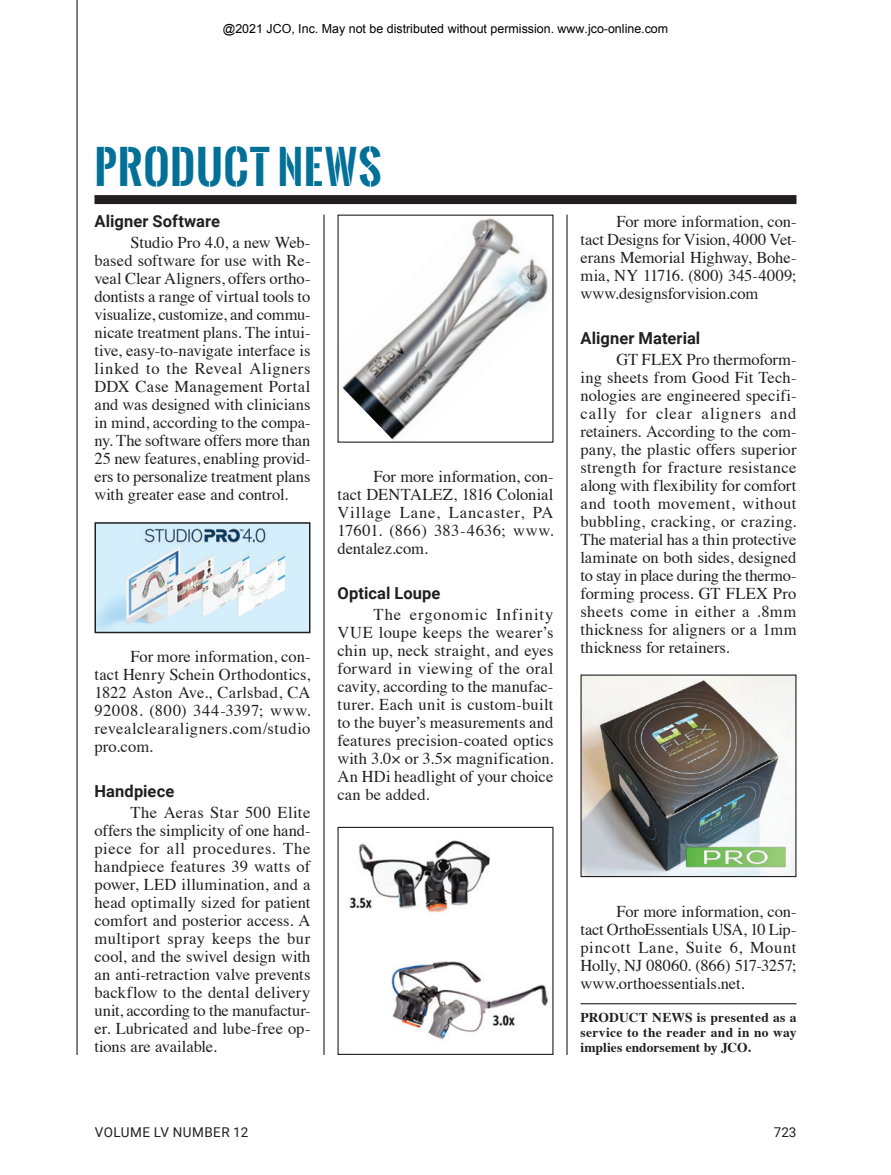
<style>
.page{position:relative;width:891px;height:1175px;background:#fff}
.page>*{position:absolute;margin:0;border:0;box-sizing:border-box;transform-origin:0 0}
.t1{font:700 45px "Oswald Stencil";letter-spacing:.02em;color:#037098}
.t2{font:16.5px/18px "Times";letter-spacing:.005em;color:#231f20;text-align:justify}
.t3{font:700 16.5px "Roboto";letter-spacing:.005em;color:#231f20}
.t4{font:700 13.5px/15px "Times";letter-spacing:.015em;color:#231f20;text-align:justify}
.t5{font:13.5px "Roboto";letter-spacing:.035em;color:#231f20}
.t6{font:12.45px "Arial";color:#000}
</style>
<div class="page">
<hr style="left:580px;top:1003px;width:216px;height:1px;background:#231f20">
<img style="left:349px;top:840px;width:199px;height:200px">
<img style="left:582px;top:676px;width:212px;height:199px">
<img style="left:342px;top:218px;width:206px;height:222px">
<img style="left:97px;top:525px;width:210px;height:105px">
<div style="left:94px;top:522px;width:216px;height:111px;border:2px solid #231f20"></div>
<div style="left:94px;top:195px;width:702px;height:9px;background:#231f20"></div>
<hr style="left:76px;top:0;width:2px;height:1054px;background:#231f20">
<hr style="left:566px;top:214px;width:2px;height:840px;background:#231f20">
<hr style="left:323px;top:214px;width:2px;height:840px;background:#231f20">
<p class="t6" style="left:223px;top:20px;width:447px">@2021 JCO, Inc. May not be distributed without permission. www.jco-online.com</p>
<h1 class="t1" style="left:94px;top:133px;width:289px">PRODUCT NEWS</h1>
<p class="t3" style="left:94px;top:209px;width:127px">Aligner Software</p>
<p class="t2" style="left:94px;top:232px;width:218px;text-indent:36px">Studio Pro 4.0, a new Web&shy;based software for use with Re&shy;veal Clear Aligners, offers ortho&shy;dontists a range of virtual tools to visualize, customize, and commu&shy;nicate treatment plans. The intui&shy;tive, easy-to-navigate interface is linked to the Reveal Aligners DDX Case Management Portal and was designed with clinicians in mind, according to the compa&shy;ny. The software offers more than 25 new features, enabling provid&shy;ers to personalize treatment plans with greater ease and control.</p>
<p class="t2" style="left:337px;top:466px;width:218px;text-indent:36px">For more information, con&shy;tact DENTALEZ, 1816 Colonial Village Lane, Lancaster, PA 17601. (866) 383-4636; www. dentalez.com.</p>
<p class="t3" style="left:337px;top:582px;width:105px">Optical Loupe</p>
<p class="t2" style="left:337px;top:604px;width:217px;text-indent:36px">The ergonomic Infinity VUE loupe keeps the wearer’s chin up, neck straight, and eyes forward in viewing of the oral cavity, according to the manufac&shy;turer. Each unit is custom-built to the buyer’s measurements and features precision-coated optics with 3.0× or 3.5× magnification.<br>An HDi headlight of your choice can be added.</p>
<p class="t2" style="left:94px;top:646px;width:218px;text-indent:36px">For more information, con&shy;tact Henry Schein Orthodontics, 1822 Aston Ave., Carlsbad, CA 92008. (800) 344-3397; www. revealclearaligners.com/studio pro.com.</p>
<p class="t3" style="left:94px;top:779px;width:81px">Handpiece</p>
<p class="t2" style="left:94px;top:802px;width:218px;text-indent:36px">The Aeras Star 500 Elite offers the simplicity of one hand&shy;piece for all procedures. The handpiece features 39 watts of power, LED illumination, and a head optimally sized for patient comfort and posterior access. A multiport spray keeps the bur cool, and the swivel design with an anti-retraction valve prevents backflow to the dental delivery unit, according to the manufactur&shy;er. Lubricated and lube-free op&shy;tions are available.</p>
<p class="t2" style="left:580px;top:211px;width:218px;text-indent:36px">For more information, con&shy;tact Designs for Vision, 4000 Vet&shy;erans Memorial Highway, Bohe&shy;mia, NY 11716. (800) 345-4009; www.designsforvision.com</p>
<p class="t3" style="left:580px;top:326px;width:121px">Aligner Material</p>
<p class="t2" style="left:580px;top:349px;width:218px;text-indent:36px">GT FLEX Pro thermoform&shy;ing sheets from Good Fit Tech&shy;nologies are engineered specifi&shy;cally for clear aligners and retainers. According to the com&shy;pany, the plastic offers superior strength for fracture resistance along with flexibility for comfort and tooth movement, without bubbling, cracking, or crazing.<br>The material has a thin protective laminate on both sides, designed to stay in place during the thermo&shy;forming process. GT FLEX Pro sheets come in either a .8mm thickness for aligners or a 1mm thickness for retainers.</p>
<p class="t2" style="left:580px;top:901px;width:218px;text-indent:36px">For more information, con&shy;tact OrthoEssentials USA, 10 Lip&shy;pincott Lane, Suite 6, Mount Holly, NJ 08060. (866) 517-3257; www.orthoessentials.net.</p>
<p class="t4" style="left:580px;top:1008px;width:218px">PRODUCT NEWS is presented as a service to the reader and in no way implies endorsement by JCO.</p>
<p class="t5" style="left:95px;top:1123px;width:155px">VOLUME LV NUMBER 12</p>
<p class="t5" style="left:774px;top:1123px;width:24px">723</p>
</div>
